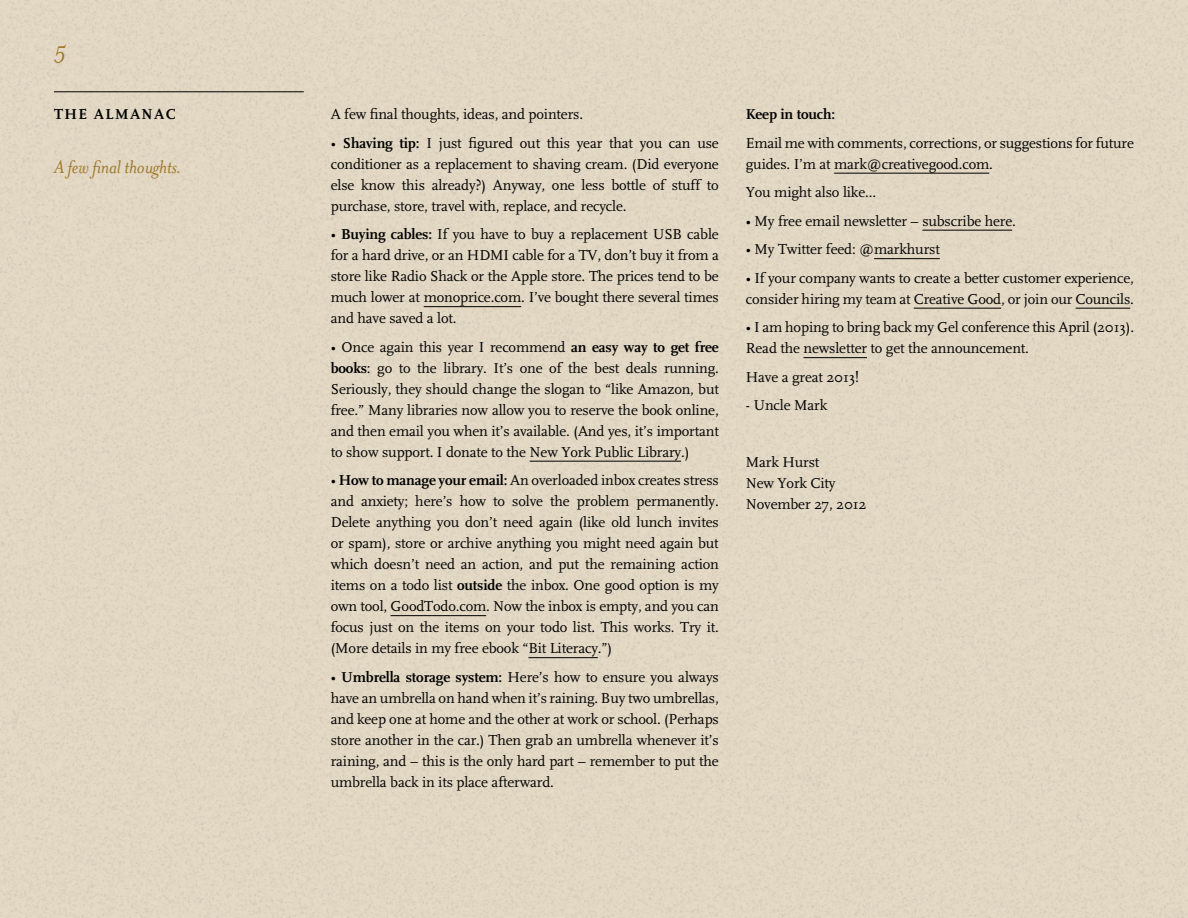
<style>
.page{position:relative;width:1188px;height:918px;background:#fff}
.page>*{position:absolute;margin:0;border:0;box-sizing:border-box;transform-origin:0 0}
.t1{font:italic 27px "Mrs Eaves";color:#a07828}
.t2{font:italic 21px "Mrs Eaves";letter-spacing:-.01em;color:#a07828}
.t3{font:15px/21px "FF Scala";letter-spacing:-.01em;color:#000;text-align:justify}
.t4{font:700 15px "FF Scala";letter-spacing:-.01em;color:#000}
.t5{font:700 15px "FF Scala";letter-spacing:.315em;color:#000}
.s1{font-weight:700}
</style>
<div class="page">
<hr style="left:54px;top:91px;width:250px;height:1px;background:#000">
<hr style="left:424px;top:306px;width:97px;height:1px;background:#000">
<hr style="left:530px;top:461px;width:151px;height:1px;background:#000">
<hr style="left:391px;top:615px;width:95px;height:1px;background:#000">
<hr style="left:528px;top:657px;width:70px;height:1px;background:#000">
<hr style="left:834px;top:173px;width:155px;height:1px;background:#000">
<hr style="left:922px;top:230px;width:90px;height:1px;background:#000">
<hr style="left:874px;top:258px;width:66px;height:1px;background:#000">
<hr style="left:914px;top:308px;width:87px;height:1px;background:#000">
<hr style="left:1076px;top:308px;width:54px;height:1px;background:#000">
<hr style="left:804px;top:357px;width:63px;height:1px;background:#000">
<h1 class="t1" style="left:54px;top:35px;width:14px">5</h1>
<p class="t5" style="left:54px;top:106px;width:120px">the almanac</p>
<h2 class="t2" style="left:54px;top:155px;width:129px">A few final thoughts.</h2>
<p class="t3" style="left:331px;top:104px;width:254px">A few final thoughts, ideas, and pointers.</p>
<p class="t3" style="left:331px;top:133px;width:390px">• <span class="s1">Shaving tip:</span> I just figured out this year that you can use conditioner as a replacement to shaving cream. (Did everyone else know this already?) Anyway, one less bottle of stuff to purchase, store, travel with, replace, and recycle.</p>
<p class="t3" style="left:331px;top:224px;width:390px">• <span class="s1">Buying cables:</span> If you have to buy a replacement USB cable for a hard drive, or an HDMI cable for a TV, don’t buy it from a store like Radio Shack or the Apple store. The prices tend to be much lower at monoprice.com. I’ve bought there several times and have saved a lot.</p>
<p class="t3" style="left:331px;top:337px;width:390px">• Once again this year I recommend <span class="s1">an easy way to get free books</span>: go to the library. It’s one of the best deals running.<br>Seriously, they should change the slogan to “like Amazon, but free.” Many libraries now allow you to reserve the book online, and then email you when it’s available. (And yes, it’s important to show support. I donate to the New York Public Library.)</p>
<p class="t3" style="left:331px;top:470px;width:390px">• <span class="s1">How to manage your email:</span> An overloaded inbox creates stress and anxiety; here’s how to solve the problem permanently.<br>Delete anything you don’t need again (like old lunch invites or spam), store or archive anything you might need again but which doesn’t need an action, and put the remaining action items on a todo list <span class="s1">outside</span> the inbox. One good option is my own tool, GoodTodo.com. Now the inbox is empty, and you can focus just on the items on your todo list. This works. Try it. (More details in my free ebook “Bit Literacy.”)</p>
<p class="t3" style="left:331px;top:667px;width:390px">• <span class="s1">Umbrella storage system:</span> Here’s how to ensure you always have an umbrella on hand when it’s raining. Buy two umbrellas, and keep one at home and the other at work or school. (Perhaps store another in the car.) Then grab an umbrella whenever it’s raining, and – this is the only hard part – remember to put the umbrella back in its place afterward.</p>
<p class="t4" style="left:746px;top:106px;width:91px">Keep in touch:</p>
<p class="t3" style="left:746px;top:133px;width:390px">Email me with comments, corrections, or suggestions for future guides. I’m at mark@creativegood.com.</p>
<p class="t3" style="left:746px;top:182px;width:132px">You might also like...</p>
<p class="t3" style="left:746px;top:211px;width:272px">• My free email newsletter – subscribe here.</p>
<p class="t3" style="left:746px;top:239px;width:195px">• My Twitter feed: @markhurst</p>
<p class="t3" style="left:746px;top:268px;width:390px">• If your company wants to create a better customer experience, consider hiring my team at Creative Good, or join our Councils.</p>
<p class="t3" style="left:746px;top:317px;width:390px">• I am hoping to bring back my Gel conference this April (2013).<br>Read the newsletter to get the announcement.</p>
<p class="t3" style="left:746px;top:367px;width:115px">Have a great 2013!</p>
<p class="t3" style="left:746px;top:395px;width:83px">- Uncle Mark</p>
<p class="t3" style="left:746px;top:452px;width:122px;text-align:left">Mark Hurst<br>New York City<br>November 27, 2012</p>
</div>
